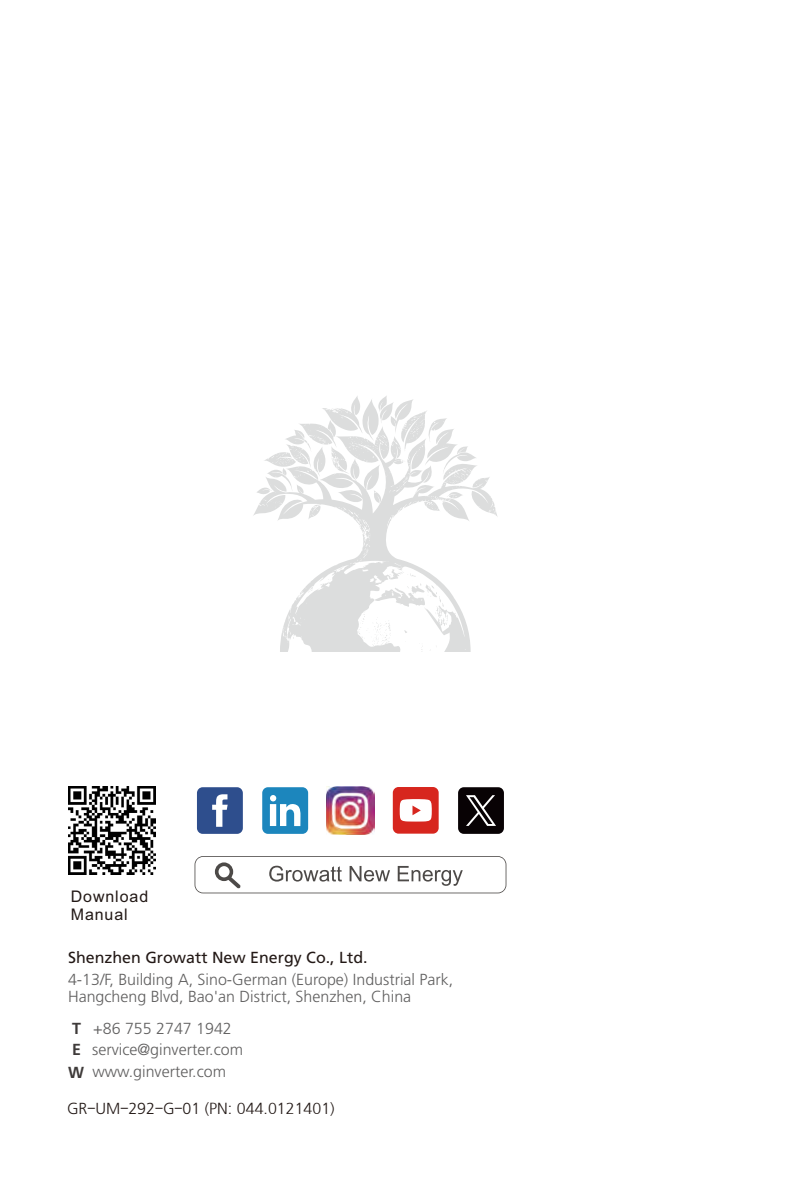
<style>
.page{position:relative;width:808px;height:1191px;background:#fff}
.page>*{position:absolute;margin:0;border:0;box-sizing:border-box;transform-origin:0 0}
.t1{font:300 16px/16.8px "True Frutiger";color:#616060}
.t2{font:16px "True Frutiger Roman";color:#231916}
.t3{font:300 16px "True Frutiger";color:#231916}
.t4{font:16px/17.4px "Arial";letter-spacing:.055em;color:#231916}
.t5{font:700 16px/22px "True Frutiger";color:#3f3b3a}
.s1{font-family:"MS P Gothic";font-weight:400}
</style>
<div class="page">
<svg style="left:253px;top:396px;width:245px;height:255px"></svg>
<div style="left:262px;top:787px;width:46px;height:47px;background:#1c86bd;border-radius:6px"></div>
<svg style="left:270px;top:795px;width:30px;height:31px"></svg>
<div style="left:197px;top:787px;width:46px;height:47px;background:#2e4e8d;border-radius:6px"></div>
<svg style="left:212px;top:794px;width:16px;height:32px"></svg>
<div style="left:393px;top:787px;width:46px;height:46px;background:#d7261e;border-radius:6px"></div>
<svg style="left:400px;top:799px;width:32px;height:22px"></svg>
<img style="left:326px;top:786px;width:49px;height:48px">
<div style="left:458px;top:787px;width:46px;height:47px;background:#080204;border-radius:6px"></div>
<svg style="left:466px;top:795px;width:30px;height:31px"></svg>
<svg style="left:195px;top:856px;width:311px;height:37px"></svg>
<img style="left:68px;top:786px;width:88px;height:88px">
<p class="t4" style="left:71px;top:889px;width:79px">Download<br>Manual</p>
<p class="t2" style="left:68px;top:948px;width:301px">Shenzhen Growatt New Energy Co., Ltd.</p>
<p class="t1" style="left:68px;top:971px;width:387px">4-13/F, Building A, Sino-German (Europe) Industrial Park,<br>Hangcheng Blvd, Bao'an District, Shenzhen, China</p>
<p class="t1" style="left:93px;top:1020px;width:140px">+86 755 2747 1942</p>
<p class="t1" style="left:92px;top:1063px;width:135px">www.ginverter.com</p>
<p class="t5" style="left:68px;top:1017px;width:17px">T<br>E<br>W</p>
<p class="t1" style="left:92px;top:1041px;width:152px">service@ginverter.com</p>
<p class="t3" style="left:67px;top:1099px;width:269px">GR<span class="s1">-</span>UM<span class="s1">-</span>292<span class="s1">-</span>G<span class="s1">-</span>01 (PN: 044.0121401)</p>
</div>
